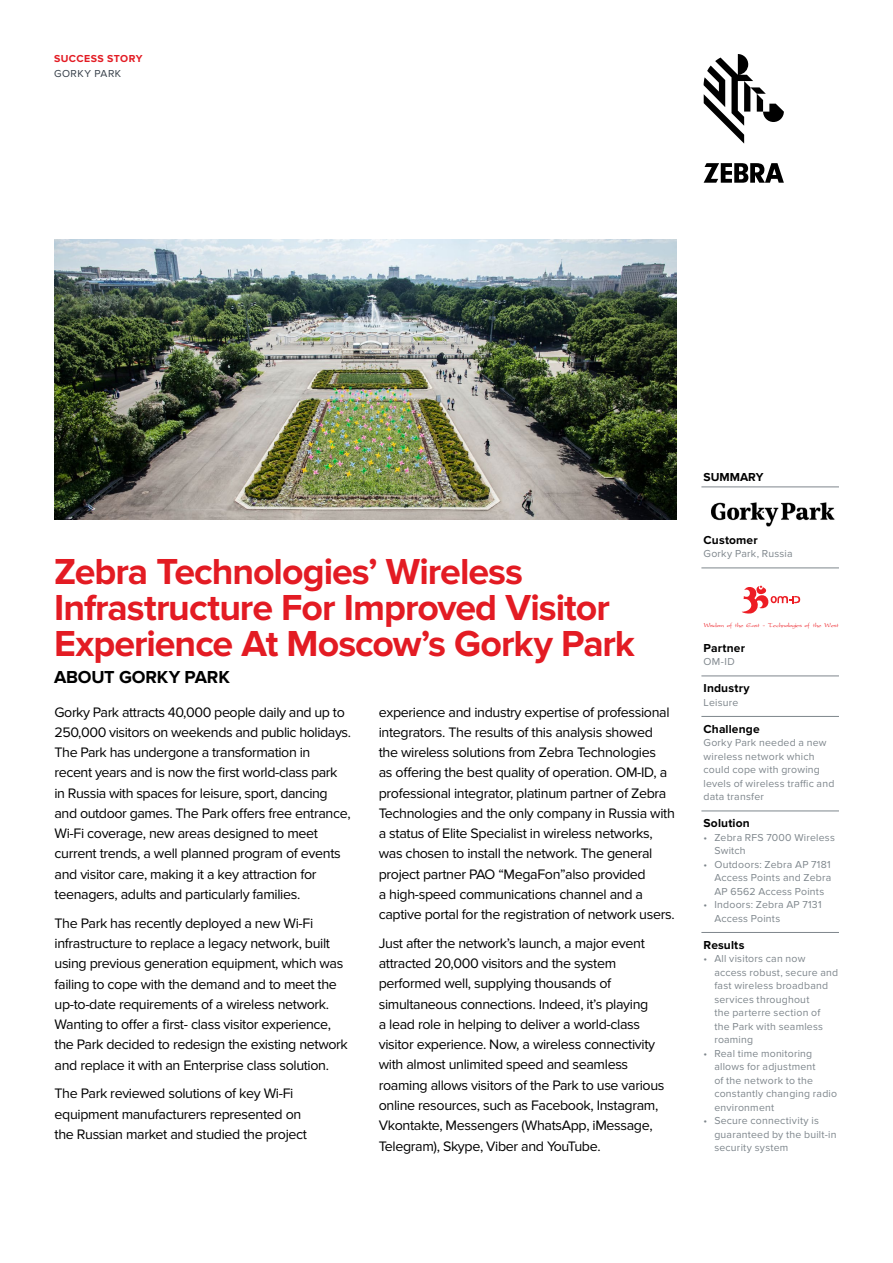
<style>
.page{position:relative;width:893px;height:1263px;background:#fff}
.page>*{position:absolute;margin:0;border:0;box-sizing:border-box;transform-origin:0 0}
.t1{font:700 37.5px/36px "Proxima Nova";letter-spacing:-.03em;color:#e31b23}
.t2{font:700 18px "Proxima Nova";letter-spacing:-.005em;color:#000}
.t3{font:14.25px/20.2px "Proxima Nova";letter-spacing:-.025em;color:#000}
.t4{font:700 12px "Proxima Nova";letter-spacing:.015em;color:#000}
.t5{font:10.5px/13.5px "Proxima Nova";letter-spacing:.02em;color:#7e868c}
.t6{font:700 10.5px "Proxima Nova";letter-spacing:.045em;color:#e31b23}
.t7{font:10.5px "Proxima Nova";letter-spacing:.05em;color:#343d47}
.t8{font:6.6px "Present Script cyr";color:#ed1d24}
</style>
<div class="page">
<svg style="left:704px;top:54px;width:80px;height:90px"></svg>
<svg style="left:704px;top:163px;width:80px;height:19px"></svg>
<img style="left:54px;top:240px;width:623px;height:279px">
<hr style="left:701px;top:487px;width:138px;height:1px;background:#7e868c">
<hr style="left:701px;top:568px;width:138px;height:1px;background:#7e868c">
<hr style="left:701px;top:676px;width:138px;height:1px;background:#7e868c">
<hr style="left:701px;top:716px;width:138px;height:1px;background:#7e868c">
<hr style="left:701px;top:811px;width:138px;height:1px;background:#7e868c">
<hr style="left:701px;top:932px;width:138px;height:1px;background:#7e868c">
<img style="left:711px;top:502px;width:124px;height:25px">
<svg style="left:742px;top:585px;width:58px;height:29px"></svg>
<p class="t6" style="left:54px;top:53px;width:90px">SUCCESS STORY</p>
<p class="t7" style="left:54px;top:67px;width:69px">GORKY PARK</p>
<h1 class="t1" style="left:54px;top:555px;width:582px">Zebra Technologies’ Wireless<br>Infrastructure For Improved Visitor<br>Experience At Moscow’s Gorky Park</h1>
<p class="t2" style="left:54px;top:666px;width:177px">ABOUT GORKY PARK</p>
<p class="t3" style="left:55px;top:702px;width:298px">Gorky Park attracts 40,000 people daily and up to 250,000 visitors on weekends and public holidays.<br>The Park has undergone a transformation in recent years and is now the first world-class park in Russia with spaces for leisure, sport, dancing and outdoor games. The Park offers free entrance, Wi-Fi coverage, new areas designed to meet current trends, a well planned program of events and visitor care, making it a key attraction for teenagers, adults and particularly families.</p>
<p class="t3" style="left:55px;top:913px;width:295px">The Park has recently deployed a new Wi-Fi infrastructure to replace a legacy network, built using previous generation equipment, which was failing to cope with the demand and to meet the up-to-date requirements of a wireless network.<br>Wanting to offer a first- class visitor experience, the Park decided to redesign the existing network and replace it with an Enterprise class solution.</p>
<p class="t3" style="left:55px;top:1084px;width:254px">The Park reviewed solutions of key Wi-Fi equipment manufacturers represented on the Russian market and studied the project</p>
<p class="t3" style="left:379px;top:702px;width:298px">experience and industry expertise of professional integrators. The results of this analysis showed the wireless solutions from Zebra Technologies<br>as offering the best quality of operation. OM-ID, a professional integrator, platinum partner of Zebra Technologies and the only company in Russia with a status of Elite Specialist in wireless networks, was chosen to install the network. The general project partner PAO “MegaFon”also provided<br>a high-speed communications channel and a captive portal for the registration of network users.</p>
<p class="t3" style="left:379px;top:933px;width:287px">Just after the network’s launch, a major event attracted 20,000 visitors and the system performed well, supplying thousands of simultaneous connections. Indeed, it’s playing<br>a lead role in helping to deliver a world-class visitor experience. Now, a wireless connectivity with almost unlimited speed and seamless roaming allows visitors of the Park to use various online resources, such as Facebook, Instagram, Vkontakte, Messengers (WhatsApp, iMessage, Telegram), Skype, Viber and YouTube.</p>
<p class="t4" style="left:704px;top:470px;width:61px">SUMMARY</p>
<p class="t4" style="left:704px;top:533px;width:56px">Customer</p>
<p class="t5" style="left:704px;top:547px;width:91px">Gorky Park, Russia</p>
<p class="t8" style="left:704px;top:622px;width:137px">Wisdom of the East - Technologies of the West</p>
<p class="t4" style="left:704px;top:641px;width:43px">Partner</p>
<p class="t5" style="left:704px;top:655px;width:33px">OM-ID</p>
<p class="t4" style="left:704px;top:681px;width:48px">Industry</p>
<p class="t5" style="left:704px;top:696px;width:36px">Leisure</p>
<p class="t4" style="left:704px;top:722px;width:58px">Challenge</p>
<p class="t5" style="left:704px;top:736px;width:132px">Gorky Park needed a new wireless network which could cope with growing levels of wireless traffic and data transfer</p>
<p class="t4" style="left:704px;top:816px;width:48px">Solution</p>
<p class="t5" style="left:714px;top:831px;width:122px;text-indent:-11px">• Zebra RFS 7000 Wireless<br>Switch</p>
<p class="t5" style="left:714px;top:858px;width:118px;text-align:justify;text-indent:-11px">• Outdoors: Zebra AP 7181<br>Access Points and Zebra AP 6562 Access Points</p>
<p class="t5" style="left:714px;top:898px;width:109px;text-indent:-11px">• Indoors: Zebra AP 7131<br>Access Points</p>
<p class="t4" style="left:704px;top:938px;width:42px">Results</p>
<p class="t5" style="left:714px;top:952px;width:125px;text-indent:-11px">• All visitors can now access robust, secure and fast wireless broadband services throughout<br>the parterre section of the Park with seamless roaming</p>
<p class="t5" style="left:714px;top:1047px;width:124px;text-indent:-11px">• Real time monitoring allows for adjustment<br>of the network to the constantly changing radio environment</p>
<p class="t5" style="left:714px;top:1114px;width:124px;text-indent:-11px">• Secure connectivity is guaranteed by the built-in security system</p>
</div>
